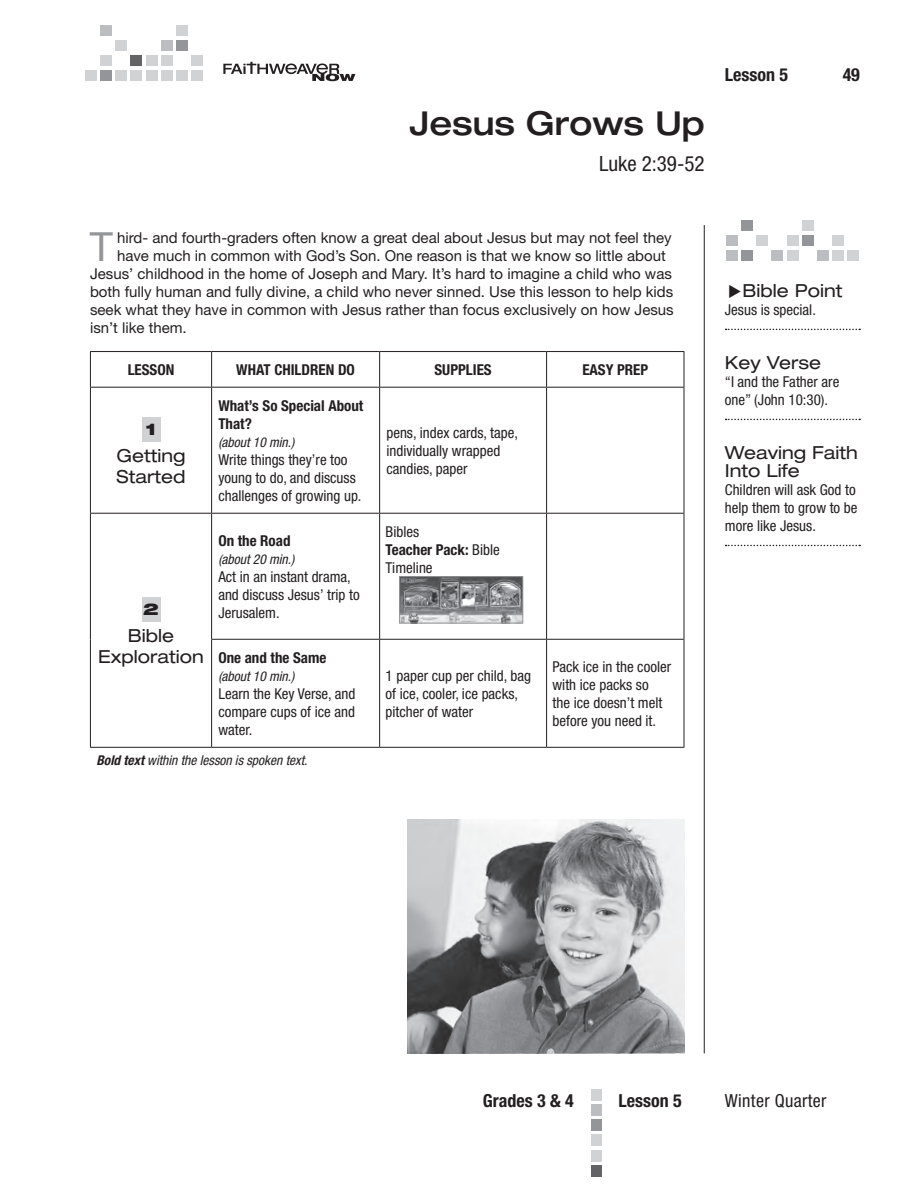
<style>
.page{position:relative;width:923px;height:1193px;background:#fff}
.page>*{position:absolute;margin:0;border:0;box-sizing:border-box;transform-origin:0 0}
.t1{font:40.2px "Helvetica Neue LT Std";color:#939598}
.t2{font:500 expanded 33px "Helvetica Neue LT Std";color:#231f20;scale:.96 1}
.t3{font:condensed 21px "Helvetica Neue LT Std";color:#231f20}
.t4{font:expanded 18px/21px "Helvetica Neue LT Std";color:#231f20}
.t5{font:700 condensed 18px "Helvetica Neue LT Std";color:#231f20}
.t6{font:condensed 18px "Helvetica Neue LT Std";letter-spacing:.02em;color:#231f20}
.t7{font:900 expanded 16.2px "Helvetica Neue LT Std";color:#231f20}
.t8{font:condensed 15px/18px "Helvetica Neue LT Std";color:#231f20}
.t9{font:15px "Helvetica Neue LT Std";color:#231f20}
.t10{font:700 condensed 15px/18px "Helvetica Neue LT Std";color:#231f20}
.t11{font:italic condensed 13.5px "Helvetica Neue LT Std";color:#231f20}
.s1{font-weight:700}
</style>
<div class="page">
<hr style="left:704px;top:225px;width:1px;height:828px;background:#231f20">
<div style="left:85px;top:70px;width:11px;height:11px;background:#d1d2d4"></div>
<div style="left:100px;top:70px;width:12px;height:11px;background:#939598"></div>
<div style="left:116px;top:70px;width:11px;height:11px;background:#d1d2d4"></div>
<div style="left:131px;top:70px;width:11px;height:11px;background:#d1d2d4"></div>
<div style="left:146px;top:70px;width:11px;height:11px;background:#d1d2d4"></div>
<div style="left:161px;top:70px;width:11px;height:11px;background:#d1d2d4"></div>
<div style="left:176px;top:70px;width:11px;height:11px;background:#d1d2d4"></div>
<div style="left:191px;top:70px;width:11px;height:11px;background:#d1d2d4"></div>
<div style="left:100px;top:55px;width:12px;height:11px;background:#d1d2d4"></div>
<div style="left:131px;top:55px;width:11px;height:11px;background:#636366"></div>
<div style="left:146px;top:55px;width:11px;height:11px;background:#d1d2d4"></div>
<div style="left:161px;top:55px;width:11px;height:11px;background:#d1d2d4"></div>
<div style="left:191px;top:55px;width:11px;height:11px;background:#d1d2d4"></div>
<div style="left:116px;top:40px;width:11px;height:11px;background:#d1d2d4"></div>
<div style="left:161px;top:40px;width:11px;height:11px;background:#bcbdc0"></div>
<div style="left:176px;top:40px;width:11px;height:11px;background:#939598"></div>
<div style="left:100px;top:25px;width:12px;height:11px;background:#bcbdc0"></div>
<div style="left:176px;top:25px;width:11px;height:11px;background:#d1d2d4"></div>
<div style="left:590px;top:1165px;width:11px;height:11px;background:#636366"></div>
<div style="left:590px;top:1150px;width:11px;height:11px;background:#d1d2d4"></div>
<div style="left:590px;top:1134px;width:11px;height:12px;background:#d1d2d4"></div>
<div style="left:590px;top:1119px;width:11px;height:11px;background:#939598"></div>
<div style="left:590px;top:1104px;width:11px;height:11px;background:#bcbdc0"></div>
<div style="left:590px;top:1089px;width:11px;height:11px;background:#d1d2d4"></div>
<svg style="left:223px;top:62px;width:132px;height:19px"></svg>
<div style="left:726px;top:250px;width:11px;height:11px;background:#bcbdc0"></div>
<div style="left:741px;top:250px;width:11px;height:11px;background:#939598"></div>
<div style="left:771px;top:250px;width:11px;height:11px;background:#bcbdc0"></div>
<div style="left:787px;top:250px;width:11px;height:11px;background:#d1d2d4"></div>
<div style="left:817px;top:250px;width:11px;height:11px;background:#bcbdc0"></div>
<div style="left:832px;top:250px;width:11px;height:11px;background:#d1d2d4"></div>
<div style="left:726px;top:235px;width:11px;height:11px;background:#bcbdc0"></div>
<div style="left:756px;top:235px;width:11px;height:11px;background:#d1d2d4"></div>
<div style="left:787px;top:235px;width:11px;height:11px;background:#d1d2d4"></div>
<div style="left:802px;top:235px;width:11px;height:11px;background:#939598"></div>
<div style="left:832px;top:235px;width:11px;height:11px;background:#d1d2d4"></div>
<div style="left:847px;top:250px;width:11px;height:11px;background:#d1d2d4"></div>
<div style="left:741px;top:220px;width:11px;height:11px;background:#939598"></div>
<div style="left:802px;top:220px;width:11px;height:11px;background:#d1d2d4"></div>
<svg style="left:725px;top:328px;width:135px;height:2px"></svg>
<svg style="left:725px;top:418px;width:135px;height:2px"></svg>
<svg style="left:725px;top:544px;width:135px;height:2px"></svg>
<svg style="left:91px;top:388px;width:455px;height:359px"></svg>
<hr style="left:379px;top:387px;width:1px;height:126px;background:#231f20">
<hr style="left:546px;top:387px;width:1px;height:126px;background:#231f20">
<hr style="left:212px;top:513px;width:167px;height:1px;background:#231f20">
<hr style="left:546px;top:513px;width:138px;height:1px;background:#231f20">
<hr style="left:683px;top:513px;width:1px;height:126px;background:#231f20">
<hr style="left:683px;top:639px;width:1px;height:108px;background:#231f20">
<hr style="left:379px;top:513px;width:167px;height:1px;background:#231f20">
<hr style="left:379px;top:513px;width:1px;height:126px;background:#231f20">
<hr style="left:546px;top:513px;width:1px;height:126px;background:#231f20">
<hr style="left:90px;top:513px;width:122px;height:1px;background:#231f20">
<hr style="left:90px;top:513px;width:1px;height:126px;background:#231f20">
<hr style="left:211px;top:513px;width:1px;height:126px;background:#231f20">
<hr style="left:90px;top:639px;width:1px;height:108px;background:#231f20">
<hr style="left:211px;top:639px;width:1px;height:108px;background:#231f20">
<hr style="left:90px;top:747px;width:122px;height:1px;background:#231f20">
<hr style="left:212px;top:747px;width:167px;height:1px;background:#231f20">
<hr style="left:546px;top:747px;width:138px;height:1px;background:#231f20">
<hr style="left:546px;top:639px;width:138px;height:1px;background:#231f20">
<hr style="left:211px;top:639px;width:168px;height:1px;background:#231f20">
<hr style="left:211px;top:387px;width:1px;height:126px;background:#231f20">
<hr style="left:379px;top:639px;width:167px;height:1px;background:#231f20">
<hr style="left:546px;top:639px;width:1px;height:108px;background:#231f20">
<hr style="left:379px;top:747px;width:167px;height:1px;background:#231f20">
<hr style="left:379px;top:639px;width:1px;height:108px;background:#231f20">
<hr style="left:90px;top:387px;width:122px;height:1px;background:#231f20">
<hr style="left:212px;top:387px;width:167px;height:1px;background:#231f20">
<hr style="left:379px;top:387px;width:167px;height:1px;background:#231f20">
<hr style="left:546px;top:387px;width:138px;height:1px;background:#231f20">
<hr style="left:90px;top:351px;width:122px;height:1px;background:#231f20">
<hr style="left:90px;top:352px;width:1px;height:35px;background:#231f20">
<hr style="left:212px;top:351px;width:167px;height:1px;background:#231f20">
<hr style="left:211px;top:352px;width:1px;height:35px;background:#231f20">
<hr style="left:379px;top:351px;width:167px;height:1px;background:#231f20">
<hr style="left:379px;top:352px;width:1px;height:35px;background:#231f20">
<hr style="left:546px;top:351px;width:138px;height:1px;background:#231f20">
<hr style="left:546px;top:352px;width:1px;height:35px;background:#231f20">
<hr style="left:683px;top:352px;width:1px;height:35px;background:#231f20">
<hr style="left:90px;top:387px;width:1px;height:126px;background:#231f20">
<hr style="left:683px;top:387px;width:1px;height:126px;background:#231f20">
<svg style="left:142px;top:417px;width:18px;height:24px"></svg>
<svg style="left:142px;top:597px;width:18px;height:24px"></svg>
<img style="left:408px;top:819px;width:276px;height:234px">
<img style="left:401px;top:578px;width:120px;height:43px">
<div style="left:399px;top:576px;width:124px;height:47px;border:1px solid #939598"></div>
<h2 class="t2" style="left:409px;top:103px;width:309px">Jesus Grows Up</h2>
<h3 class="t3" style="left:599px;top:151px;width:107px">Luke 2:39-52</h3>
<p class="t5" style="left:724px;top:64px;width:65px">Lesson 5</p>
<p class="t5" style="left:842px;top:64px;width:19px">49</p>
<h1 class="t1" style="left:90px;top:223px;width:25px">T</h1>
<p class="t9" style="left:117px;top:229px;width:556px">hird- and fourth-graders often know a great deal about Jesus but may not feel they</p>
<p class="t9" style="left:117px;top:247px;width:550px">have much in common with God’s Son. One reason is that we know so little about</p>
<p class="t9" style="left:90px;top:265px;width:583px">Jesus’ childhood in the home of Joseph and Mary. It’s hard to imagine a child who was</p>
<p class="t9" style="left:90px;top:283px;width:584px">both fully human and fully divine, a child who never sinned. Use this lesson to help kids</p>
<p class="t9" style="left:90px;top:301px;width:585px">seek what they have in common with Jesus rather than focus exclusively on how Jesus</p>
<p class="t9" style="left:90px;top:319px;width:98px">isn’t like them.</p>
<p class="t10" style="left:128px;top:360px;width:48px">Lesson</p>
<p class="t10" style="left:236px;top:360px;width:120px">What Children Do</p>
<p class="t10" style="left:434px;top:360px;width:59px">Supplies</p>
<p class="t10" style="left:582px;top:360px;width:67px">easy prep</p>
<p class="t7" style="left:146px;top:418px;width:12px">1</p>
<p class="t4" style="left:116px;top:445px;width:70px">Getting<br>Started</p>
<p class="t7" style="left:143px;top:598px;width:17px">2</p>
<p class="t4" style="left:98px;top:625px;width:107px;text-align:center">Bible<br>Exploration</p>
<p class="t10" style="left:218px;top:396px;width:146px">What’s So Special About<br>That?</p>
<p class="t11" style="left:218px;top:434px;width:77px">(about 10 min.)</p>
<p class="t8" style="left:218px;top:450px;width:145px">Write things they’re too young to do, and discuss challenges of growing up.</p>
<p class="t10" style="left:218px;top:531px;width:74px">On the Road</p>
<p class="t11" style="left:218px;top:551px;width:77px">(about 20 min.)</p>
<p class="t8" style="left:218px;top:567px;width:143px">Act in an instant drama, and discuss Jesus’ trip to<br>Jerusalem.</p>
<p class="t10" style="left:218px;top:648px;width:109px">One and the Same</p>
<p class="t11" style="left:218px;top:668px;width:77px">(about 10 min.)</p>
<p class="t8" style="left:218px;top:684px;width:139px;text-align:justify">Learn the Key Verse, and compare cups of ice and water.</p>
<p class="t11" style="left:96px;top:752px;width:212px"><span class="s1">Bold text</span> within the lesson is spoken text.</p>
<p class="t8" style="left:386px;top:423px;width:133px">pens, index cards, tape, individually wrapped candies, paper</p>
<p class="t8" style="left:385px;top:522px;width:116px">Bibles<br><span class="s1">Teacher Pack:</span> Bible<br>Timeline</p>
<p class="t8" style="left:385px;top:666px;width:147px">1 paper cup per child, bag of ice, cooler, ice packs, pitcher of water</p>
<p class="t8" style="left:552px;top:657px;width:120px">Pack ice in the cooler with ice packs so<br>the ice doesn’t melt before you need it.</p>
<p class="t4" style="left:742px;top:280px;width:101px">Bible Point</p>
<p class="t8" style="left:724px;top:301px;width:93px">Jesus is special.</p>
<p class="t4" style="left:724px;top:352px;width:98px">Key Verse</p>
<p class="t8" style="left:724px;top:373px;width:116px">“I and the Father are one” (John 10:30).</p>
<p class="t4" style="left:724px;top:443px;width:135px;line-height:18px">Weaving Faith<br>Into Life</p>
<p class="t8" style="left:724px;top:481px;width:134px;text-align:justify">Children will ask God to help them to grow to be more like Jesus.</p>
<p class="t5" style="left:483px;top:1090px;width:92px">Grades 3 &amp; 4</p>
<p class="t5" style="left:618px;top:1090px;width:65px">Lesson 5</p>
<p class="t6" style="left:724px;top:1090px;width:103px">Winter Quarter</p>
</div>
